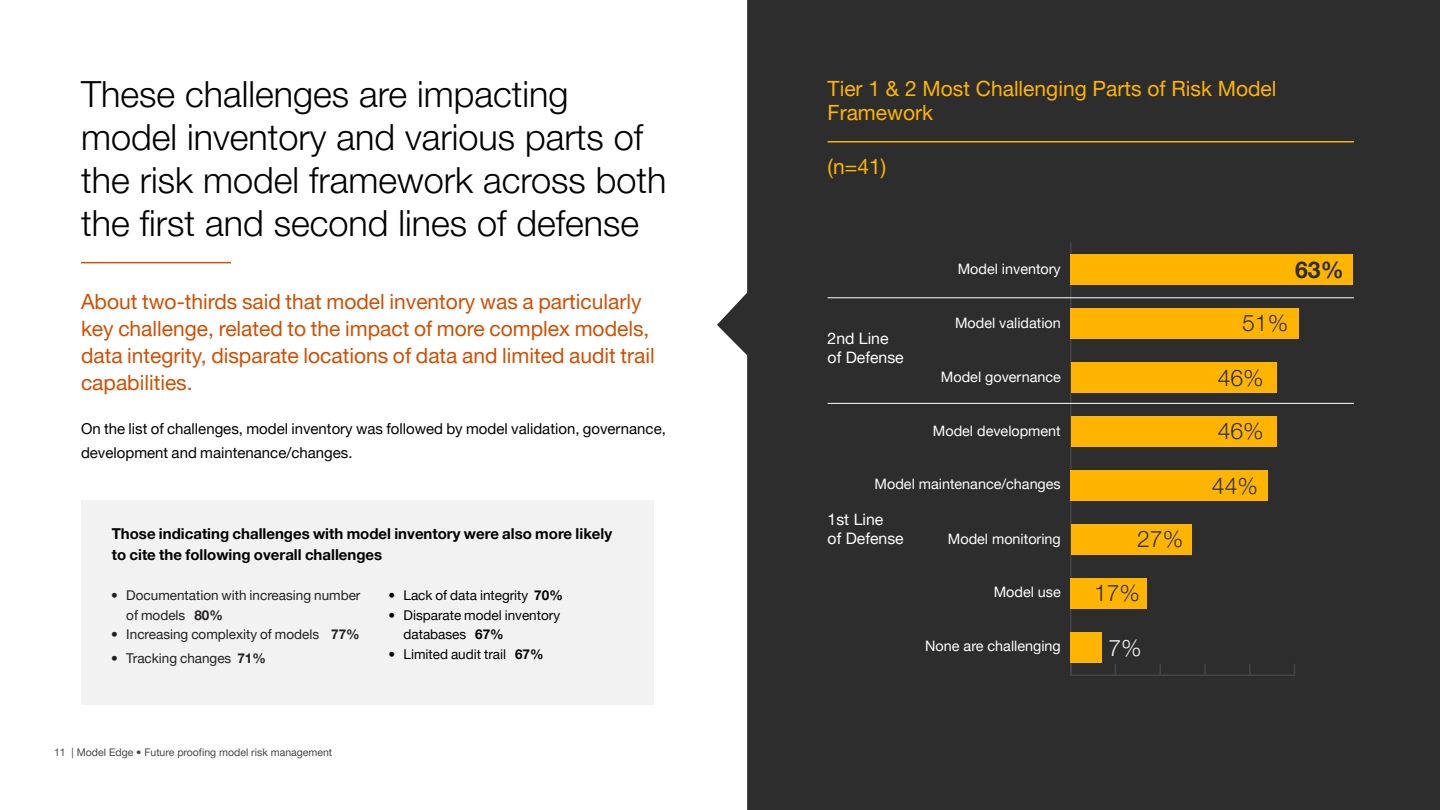
<style>
.page{position:relative;width:1440px;height:810px;background:#fff}
.page>*{position:absolute;margin:0;border:0;box-sizing:border-box;transform-origin:0 0}
.Body___Copy__black{font:300 36px/43.2px "Helvetica Neue LT Pro";color:#000}
.t1{font:300 22.95px "Helvetica Neue LT Pro";color:#2d2d2d}
.t2{font:700 22.95px "Helvetica Neue LT Pro";color:#2d2d2d}
.t3{font:300 22.95px "Helvetica Neue LT Pro";color:#f2f2f2}
.Body___Copy__black-2{font:21px/27px "Helvetica Neue LT Pro";color:#d24e00}
.Body___Copy__black-3{font:21px/24px "Helvetica Neue LT Pro";color:#ffb500}
.t4{font:15.75px/19px "Helvetica Neue LT Pro";color:#fff}
.Body___Copy__black-4{font:15px/24px "Helvetica Neue LT Pro";color:#000}
.Body___Copy__black-5{font:700 15px/21px "Helvetica Neue LT Pro";color:#000}
.t5{font:14.4px "Helvetica Neue LT Pro";color:#fff}
.t6{font:13.5px/19.5px "Helvetica Neue LT Pro";color:#231f20}
.t7{font:13.5px/19.5px "Helvetica Neue LT Pro";color:#000}
.t8{font:10.5px "Helvetica Neue LT Pro";color:#464646}
.s1{font-weight:700}
</style>
<div class="page">
<hr style="left:81px;top:262px;width:150px;height:1px;background:#d24e00">
<div style="left:717px;top:0;width:723px;height:810px;background:#2d2d2d"></div>
<hr style="left:827px;top:141px;width:527px;height:1px;background:#ffb500">
<svg style="left:1114px;top:664px;width:2px;height:10px"></svg>
<svg style="left:1159px;top:664px;width:2px;height:10px"></svg>
<hr style="left:1070px;top:242px;width:1px;height:432px;background:#454545">
<div style="left:1070px;top:254px;width:282px;height:31px;background:#ffb500"></div>
<div style="left:1070px;top:308px;width:229px;height:31px;background:#ffb500"></div>
<div style="left:1070px;top:362px;width:206px;height:31px;background:#ffb500"></div>
<div style="left:1070px;top:416px;width:206px;height:31px;background:#ffb500"></div>
<div style="left:1070px;top:470px;width:197px;height:31px;background:#ffb500"></div>
<div style="left:1070px;top:524px;width:121px;height:31px;background:#ffb500"></div>
<div style="left:1070px;top:578px;width:77px;height:31px;background:#ffb500"></div>
<div style="left:1070px;top:632px;width:32px;height:31px;background:#ffb500"></div>
<hr style="left:827px;top:297px;width:527px;height:1px;background:#fff">
<hr style="left:827px;top:403px;width:527px;height:1px;background:#fff">
<hr style="left:1069px;top:674px;width:226px;height:2px;background:#464646">
<div style="left:81px;top:501px;width:573px;height:204px;background:#f2f2f2"></div>
<p class="Body___Copy__black" style="left:81px;top:72px;width:587px">These challenges are impacting model inventory and various parts of the risk model framework across both the first and second lines of defense</p>
<p class="Body___Copy__black-2" style="left:81px;top:287px;width:575px">About two-thirds said that model inventory was a particularly key challenge, related to the impact of more complex models, data integrity, disparate locations of data and limited audit trail capabilities.</p>
<p class="Body___Copy__black-4" style="left:81px;top:417px;width:586px">On the list of challenges, model inventory was followed by model validation, governance, development and maintenance/changes.</p>
<p class="Body___Copy__black-5" style="left:112px;top:523px;width:502px">Those indicating challenges with model inventory were also more likely to cite the following overall challenges</p>
<p class="t6" style="left:126px;top:585px;width:236px;text-indent:-15px">• Documentation with increasing number of models <span class="s1">80%</span></p>
<p class="t6" style="left:111px;top:624px;width:250px">• Increasing complexity of models <span class="s1">77%</span></p>
<p class="t6" style="left:111px;top:648px;width:156px">• Tracking changes <span class="s1">71%</span></p>
<p class="t7" style="left:388px;top:585px;width:176px">• Lack of data integrity <span class="s1">70%</span></p>
<p class="t7" style="left:403px;top:605px;width:158px;text-indent:-15px">• Disparate model inventory databases <span class="s1">67%</span></p>
<p class="t7" style="left:388px;top:644px;width:157px">• Limited audit trail <span class="s1">67%</span></p>
<p class="t8" style="left:54px;top:746px;width:280px">11 | Model Edge • Future proofing model risk management</p>
<p class="Body___Copy__black-3" style="left:827px;top:76px;width:450px">Tier 1 &amp; 2 Most Challenging Parts of Risk Model<br>Framework</p>
<p class="Body___Copy__black-3" style="left:827px;top:154px;width:60px">(n=41)</p>
<p class="t5" style="left:958px;top:260px;width:104px">Model inventory</p>
<p class="t2" style="left:1295px;top:255px;width:50px">63%</p>
<p class="t1" style="left:1242px;top:309px;width:48px">51%</p>
<p class="t1" style="left:1217px;top:364px;width:48px">46%</p>
<p class="t1" style="left:1217px;top:417px;width:48px">46%</p>
<p class="t1" style="left:1212px;top:471px;width:48px">44%</p>
<p class="t1" style="left:1137px;top:525px;width:48px">27%</p>
<p class="t1" style="left:1094px;top:579px;width:48px">17%</p>
<p class="t3" style="left:1108px;top:634px;width:35px">7%</p>
<p class="t5" style="left:955px;top:314px;width:107px">Model validation</p>
<p class="t4" style="left:827px;top:328px;width:78px">2nd Line of Defense</p>
<p class="t5" style="left:941px;top:368px;width:121px">Model governance</p>
<p class="t5" style="left:933px;top:422px;width:129px">Model development</p>
<p class="t5" style="left:874px;top:475px;width:188px">Model maintenance/changes</p>
<p class="t4" style="left:827px;top:509px;width:78px">1st Line<br>of Defense</p>
<p class="t5" style="left:948px;top:530px;width:114px">Model monitoring</p>
<p class="t5" style="left:993px;top:583px;width:69px">Model use</p>
<p class="t5" style="left:925px;top:637px;width:137px">None are challenging</p>
</div>
